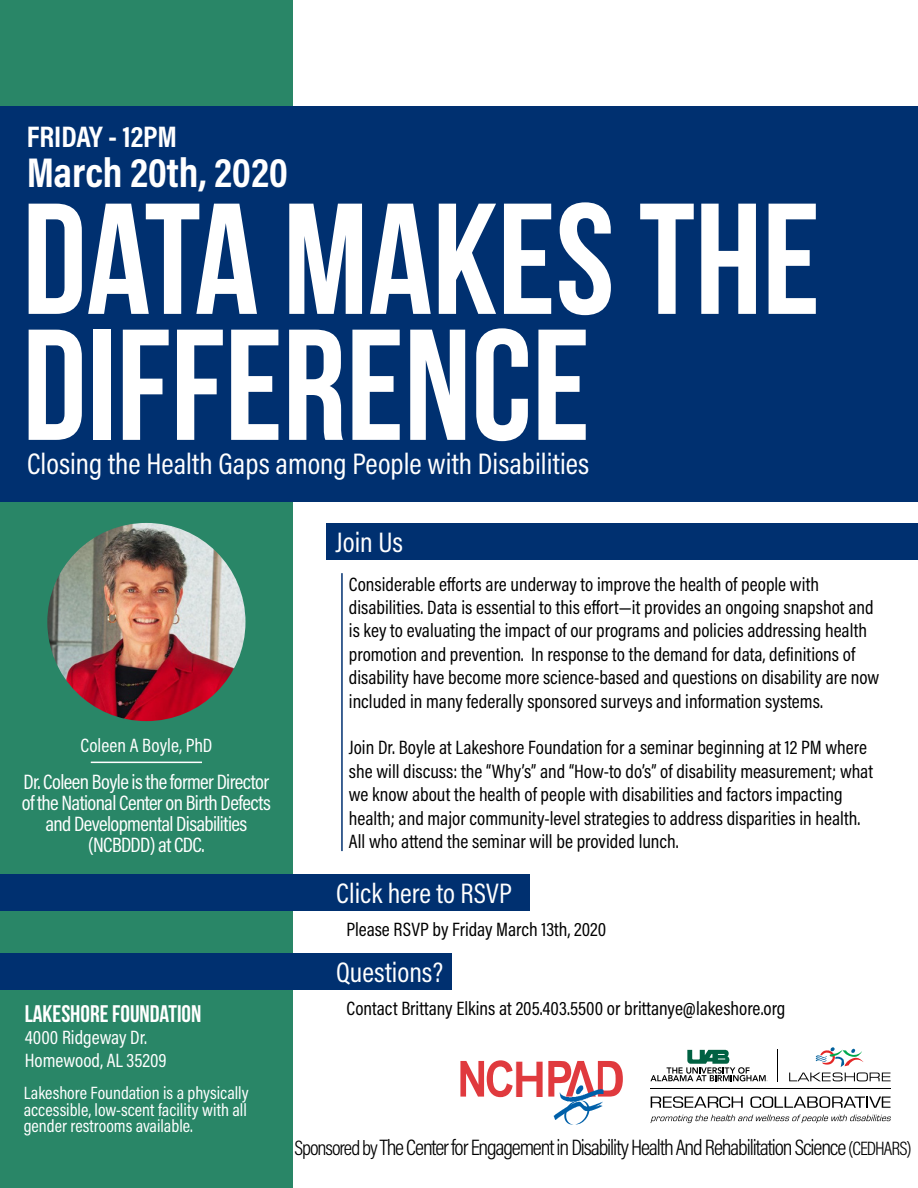
<style>
.page{position:relative;width:918px;height:1188px;background:#fff}
.page>*{position:absolute;margin:0;border:0;box-sizing:border-box;transform-origin:0 0}
.t1{font:700 157.5px "Bebas Neue";color:#fff}
.t2{font:600 52.35px "Myriad Pro";color:#e03a3e;scale:.95 1}
.t3{font:700 42px "Acumin Pro Cond";color:#fff}
.t4{font:30px "Acumin Pro Cond";color:#fff}
.t5{font:700 30px "Acumin Pro Cond";color:#fff}
.t6{font:28.5px "Acumin Pro Cond";color:#fff}
.t7{font:700 24px "Bebas Neue";color:#fff}
.t8{font:300 22.5px "Acumin Pro Cond";letter-spacing:-.05em;color:#000}
.t9{font:21px/21px "Acumin Pro Cond";letter-spacing:-.03em;color:#fff;text-align:center}
.t10{font:19.5px/23.4px "Acumin Pro Cond";color:#000}
.t11{font:19.5px "Acumin Pro Cond";color:#fff}
.t12{font:18px/16.5px "Acumin Pro Cond";color:#fff;text-align:justify}
.s1{font-size:21px}
.s2{font-size:19.5px}
</style>
<div class="page">
<div style="left:0;top:0;width:293px;height:1188px;background:#298667"></div>
<div style="left:0;top:106px;width:918px;height:396px;background:#003070"></div>
<hr style="left:91px;top:762px;width:111px;height:1px;background:#fff">
<img style="left:47px;top:523px;width:198px;height:198px;border-radius:99px">
<div style="left:0;top:874px;width:530px;height:37px;background:#003070"></div>
<div style="left:0;top:953px;width:451px;height:37px;background:#003070"></div>
<svg style="left:651px;top:1096px;width:92px;height:12px"></svg>
<svg style="left:750px;top:1096px;width:141px;height:12px"></svg>
<hr style="left:651px;top:1089px;width:240px;height:1px;background:#000">
<svg style="left:650px;top:1050px;width:118px;height:31px"></svg>
<svg style="left:789px;top:1047px;width:102px;height:34px"></svg>
<hr style="left:777px;top:1049px;width:1px;height:32px;background:#000">
<svg style="left:651px;top:1115px;width:240px;height:8px"></svg>
<svg style="left:460px;top:1060px;width:53px;height:37px"></svg>
<svg style="left:548px;top:1061px;width:75px;height:64px"></svg>
<div style="left:327px;top:523px;width:591px;height:37px;background:#003070"></div>
<hr style="left:341px;top:573px;width:2px;height:278px;background:#003070">
<p class="t5" style="left:27px;top:116px;width:152px">FRIDAY - 12PM</p>
<p class="t3" style="left:27px;top:144px;width:263px">March 20th, 2020</p>
<p class="t1" style="left:22px;top:173px;width:799px">DATA MAKES THE</p>
<p class="t1" style="left:22px;top:299px;width:569px">DIFFERENCE</p>
<p class="t4" style="left:27px;top:444px;width:564px">Closing the Health Gaps among People with Disabilities</p>
<p class="t11" style="left:81px;top:733px;width:133px">Coleen A Boyle, PhD</p>
<p class="t9" style="left:22px;top:771px;width:251px">Dr. Coleen Boyle is the former Director of the National Center on Birth Defects and Developmental Disabilities (NCBDDD) at CDC.</p>
<p class="t7" style="left:25px;top:1000px;width:178px">LAKESHORE FOUNDATION</p>
<p class="t11" style="left:25px;top:1025px;width:124px">4000 Ridgeway Dr.</p>
<p class="t11" style="left:25px;top:1048px;width:144px">Homewood, AL 35209</p>
<p class="t12" style="left:24px;top:1084px;width:227px">Lakeshore Foundation is a physically accessible, low-scent facility with all gender restrooms available.</p>
<p class="t6" style="left:336px;top:524px;width:69px">Join Us</p>
<p class="t10" style="left:349px;top:572px;width:532px">Considerable efforts are underway to improve the health of people with disabilities. Data is essential to this effort—it provides an ongoing snapshot and is key to evaluating the impact of our programs and policies addressing health promotion and prevention. In response to the demand for data, definitions of disability have become more science-based and questions on disability are now included in many federally sponsored surveys and information systems.</p>
<p class="t10" style="left:349px;top:736px;width:526px">Join Dr. Boyle at Lakeshore Foundation for a seminar beginning at 12 PM where she will discuss: the “Why’s” and “How-to do’s” of disability measurement; what we know about the health of people with disabilities and factors impacting health; and major community-level strategies to address disparities in health.<br>All who attend the seminar will be provided lunch.</p>
<p class="t6" style="left:336px;top:875px;width:177px">Click here to RSVP</p>
<p class="t10" style="left:346px;top:917px;width:261px">Please RSVP by Friday March 13th, 2020</p>
<p class="t6" style="left:336px;top:954px;width:108px">Questions?</p>
<p class="t10" style="left:346px;top:996px;width:441px">Contact Brittany Elkins at 205.403.5500 or brittanye@lakeshore.org</p>
<p class="t2" style="left:513px;top:1046px;width:37px">H</p>
<p class="t8" style="left:295px;top:1133px;width:618px"><span class="s1">Sponsored by</span> The Center for Engagement in Disability Health And Rehabilitation Science <span class="s2">(CEDHARS)</span></p>
</div>
